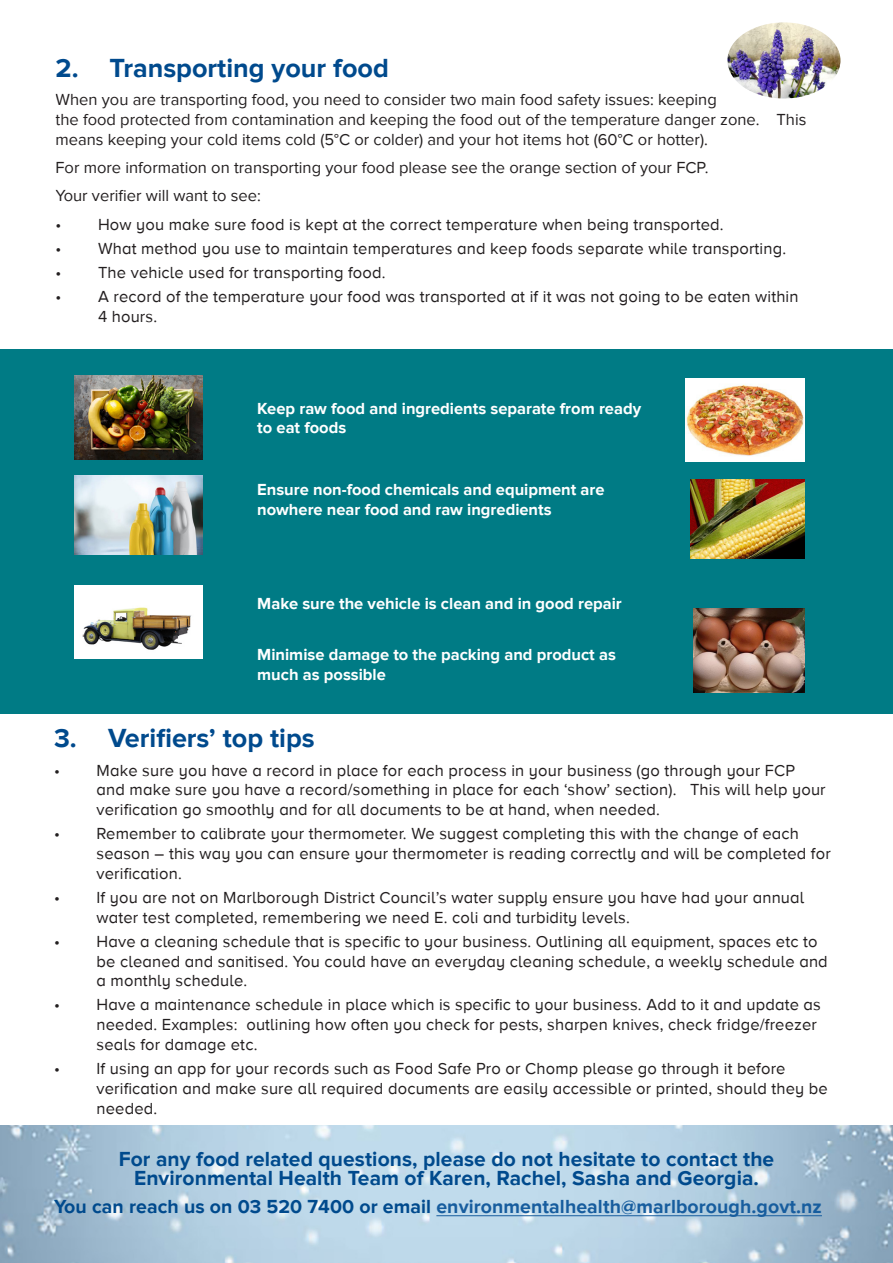
<style>
.page{position:relative;width:893px;height:1263px;background:#fff}
.page>*{position:absolute;margin:0;border:0;box-sizing:border-box;transform-origin:0 0}
.HEADING_2{font:700 27px "Proxima Nova";color:#004a8d}
.Body_Copy_2{font:700 21px/19.5px "Proxima Nova";letter-spacing:.005em;color:#004a8d;text-align:center}
.Body_Copy_2-2{font:700 19.5px "Proxima Nova";letter-spacing:.005em;color:#175d9e}
.t1{font:16.5px/19.8px "Proxima Nova A";letter-spacing:.01em;color:#231f20}
.t2{font:16.5px/19.8px "Proxima Nova";color:#231f20}
.t3{font:700 16.5px/19.8px "Proxima Nova";color:#fff}
.s1{color:#004a8d}
</style>
<div class="page">
<div style="left:1px;top:349px;width:892px;height:364px;background:#007b85"></div>
<img style="left:0;top:1126px;width:893px;height:137px">
<img style="left:727px;top:22px;width:113px;height:76px">
<img style="left:74px;top:375px;width:128px;height:84px">
<img style="left:686px;top:378px;width:119px;height:84px">
<img style="left:74px;top:475px;width:128px;height:80px">
<img style="left:690px;top:480px;width:115px;height:78px">
<img style="left:74px;top:586px;width:128px;height:72px">
<img style="left:693px;top:608px;width:112px;height:84px">
<hr style="left:436px;top:1215px;width:386px;height:1px;background:#175d9e">
<p class="HEADING_2" style="left:56px;top:52px;width:335px">2. Transporting your food</p>
<p class="t2" style="left:56px;top:90px;width:752px">When you are transporting food, you need to consider two main food safety issues: keeping<br>the food protected from contamination and keeping the food out of the temperature danger zone. This means keeping your cold items cold (5°C or colder) and your hot items hot (60°C or hotter).</p>
<p class="t2" style="left:56px;top:158px;width:654px">For more information on transporting your food please see the orange section of your FCP.</p>
<p class="t2" style="left:56px;top:186px;width:207px">Your verifier will want to see:</p>
<p class="t1" style="left:56px;top:214px;width:670px">• How you make sure food is kept at the correct temperature when being transported.</p>
<p class="t1" style="left:56px;top:238px;width:732px">• What method you use to maintain temperatures and keep foods separate while transporting.</p>
<p class="t1" style="left:56px;top:262px;width:332px">• The vehicle used for transporting food.</p>
<p class="t1" style="left:98px;top:286px;width:702px;text-indent:-43px">• A record of the temperature your food was transported at if it was not going to be eaten within<br>4 hours.</p>
<p class="t3" style="left:257px;top:398px;width:385px">Keep raw food and ingredients separate from ready to eat foods</p>
<p class="t3" style="left:257px;top:480px;width:349px">Ensure non-food chemicals and equipment are nowhere near food and raw ingredients</p>
<p class="t3" style="left:257px;top:594px;width:366px">Make sure the vehicle is clean and in good repair</p>
<p class="t3" style="left:257px;top:645px;width:360px">Minimise damage to the packing and product as much as possible</p>
<p class="HEADING_2" style="left:54px;top:723px;width:262px">3. Verifiers’ top tips</p>
<p class="t1" style="left:97px;top:760px;width:731px;text-indent:-43px">• Make sure you have a record in place for each process in your business (go through your FCP and make sure you have a record/something in place for each ‘show’ section). This will help your verification go smoothly and for all documents to be at hand, when needed.</p>
<p class="t1" style="left:97px;top:824px;width:736px;text-indent:-43px">• Remember to calibrate your thermometer. We suggest completing this with the change of each season – this way you can ensure your thermometer is reading correctly and will be completed for verification.</p>
<p class="t1" style="left:97px;top:887px;width:709px;text-indent:-43px">• If you are not on Marlborough District Council’s water supply ensure you have had your annual water test completed, remembering we need E. coli and turbidity levels.</p>
<p class="t1" style="left:97px;top:931px;width:733px;text-indent:-43px">• Have a cleaning schedule that is specific to your business. Outlining all equipment, spaces etc to be cleaned and sanitised. You could have an everyday cleaning schedule, a weekly schedule and a monthly schedule.</p>
<p class="t1" style="left:97px;top:995px;width:726px;text-indent:-43px">• Have a maintenance schedule in place which is specific to your business. Add to it and update as needed. Examples: outlining how often you check for pests, sharpen knives, check fridge/freezer seals for damage etc.</p>
<p class="t1" style="left:97px;top:1058px;width:733px;text-indent:-43px">• If using an app for your records such as Food Safe Pro or Chomp please go through it before verification and make sure all required documents are easily accessible or printed, should they be needed.</p>
<p class="Body_Copy_2" style="left:119px;top:1149px;width:657px">For any food related questions, please do not hesitate to contact the<br>Environmental Health Team of Karen, Rachel, Sasha and Georgia.</p>
<p class="Body_Copy_2-2" style="left:54px;top:1195px;width:769px"><span class="s1">You can reach us on 03 520 7400 or email</span> environmentalhealth@marlborough.govt.nz</p>
</div>
